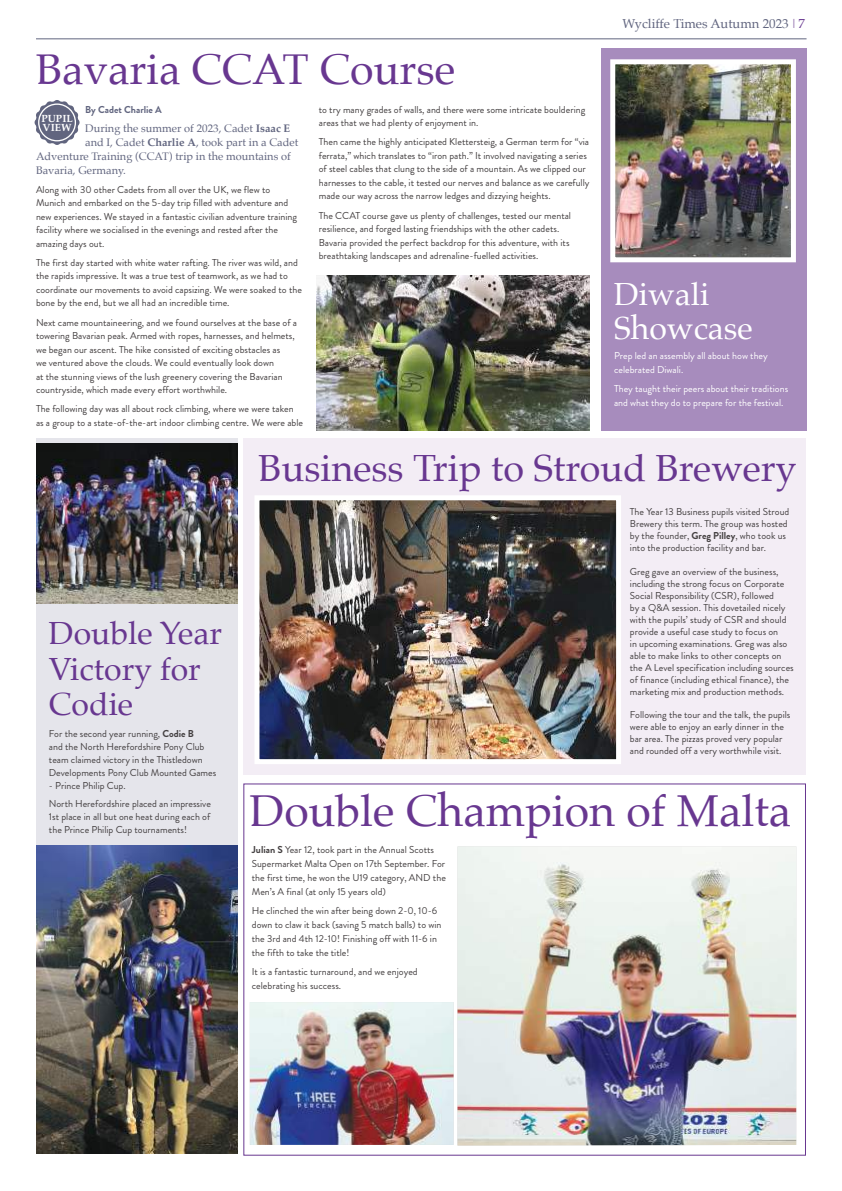
<style>
.page{position:relative;width:842px;height:1191px;background:#fff}
.page>*{position:absolute;margin:0;border:0;box-sizing:border-box;transform-origin:0 0}
.t1{font:44.6px "Palatino";color:#683790}
.t2{font:43px "Palatino";color:#683790}
.t3{font:37.8px "Palatino";color:#683790}
.t4{font:32px/35px "Palatino";color:#683790}
.t5{font:32px/34px "Palatino";color:#fff}
.t6{font:13px "Palatino";color:#61657f}
.t7{font:11px "Palatino";color:#61657f}
.t8{font:700 10.4px/9.4px "Palatino";color:#fff}
.t9{font:10px/13.5px "Brandon Grotesque";color:#444041}
.t10{font:10px/14px "Brandon Grotesque";color:#fff}
.t11{font:700 10px "Brandon Grotesque";color:#61657f}
.s1{font-weight:700}
.s2{font-family:"Brandon Grotesque";color:#a78cbd}
.s3{color:#683790}
</style>
<div class="page">
<hr style="left:36px;top:38px;width:770px;height:1px;background:#61657f">
<img style="left:316px;top:275px;width:274px;height:155px">
<img style="left:457px;top:846px;width:339px;height:299px">
<svg style="left:34px;top:100px;width:46px;height:45px"></svg>
<div style="left:36px;top:438px;width:201px;height:715px;background:#e5e5eb"></div>
<img style="left:36px;top:845px;width:201px;height:308px">
<img style="left:36px;top:444px;width:201px;height:160px">
<div style="left:243px;top:438px;width:563px;height:336px;background:#f3edf5"></div>
<img style="left:260px;top:501px;width:355px;height:257px">
<div style="left:254px;top:495px;width:367px;height:269px;border:5px solid #fff"></div>
<img style="left:250px;top:1002px;width:204px;height:142px">
<div style="left:601px;top:48px;width:205px;height:383px;background:#a78cbd"></div>
<img style="left:616px;top:65px;width:174px;height:191px">
<div style="left:610px;top:59px;width:186px;height:203px;border:5px solid #fff"></div>
<h2 class="t2" style="left:36px;top:33px;width:421px">Bavaria CCAT Course</h2>
<p class="t11" style="left:85px;top:102px;width:78px">By Cadet Charlie A</p>
<p class="t7" style="left:85px;top:119px;width:207px">During the summer of 2023, Cadet <span class="s1">Isaac E</span></p>
<p class="t7" style="left:85px;top:133px;width:215px">and I, Cadet <span class="s1">Charlie A</span>, took part in a Cadet</p>
<p class="t7" style="left:36px;top:147px;width:256px">Adventure Training (CCAT) trip in the mountains of</p>
<p class="t7" style="left:36px;top:161px;width:91px">Bavaria, Germany.</p>
<p class="t9" style="left:36px;top:183px;width:263px">Along with 30 other Cadets from all over the UK, we flew to Munich and embarked on the 5-day trip filled with adventure and new experiences. We stayed in a fantastic civilian adventure training facility where we socialised in the evenings and rested after the amazing days out.</p>
<p class="t9" style="left:36px;top:256px;width:267px">The first day started with white water rafting. The river was wild, and the rapids impressive. It was a true test of teamwork, as we had to coordinate our movements to avoid capsizing. We were soaked to the bone by the end, but we all had an incredible time.</p>
<p class="t9" style="left:36px;top:315px;width:262px">Next came mountaineering, and we found ourselves at the base of a towering Bavarian peak. Armed with ropes, harnesses, and helmets, we began our ascent. The hike consisted of exciting obstacles as<br>we ventured above the clouds. We could eventually look down<br>at the stunning views of the lush greenery covering the Bavarian countryside, which made every effort worthwhile.</p>
<p class="t9" style="left:36px;top:402px;width:269px">The following day was all about rock climbing, where we were taken as a group to a state-of-the-art indoor climbing centre. We were able</p>
<p class="t8" style="left:42px;top:113px;width:33px">PUPIL<br>VIEW</p>
<p class="t9" style="left:319px;top:103px;width:268px">to try many grades of walls, and there were some intricate bouldering areas that we had plenty of enjoyment in.</p>
<p class="t9" style="left:319px;top:135px;width:272px">Then came the highly anticipated Klettersteig, a German term for “via ferrata,” which translates to “iron path.” It involved navigating a series of steel cables that clung to the side of a mountain. As we clipped our harnesses to the cable, it tested our nerves and balance as we carefully made our way across the narrow ledges and dizzying heights.</p>
<p class="t9" style="left:319px;top:208px;width:254px">The CCAT course gave us plenty of challenges, tested our mental resilience, and forged lasting friendships with the other cadets.<br>Bavaria provided the perfect backdrop for this adventure, with its breathtaking landscapes and adrenaline-fuelled activities.</p>
<h3 class="t6" style="left:623px;top:12px;width:184px">Wycliffe Times Autumn 2023 <span class="s2">I</span> <span class="s3">7</span></h3>
<h3 class="t5" style="left:614px;top:277px;width:140px">Diwali<br>Showcase</h3>
<p class="t10" style="left:614px;top:349px;width:155px">Prep led an assembly all about how they celebrated Diwali.</p>
<p class="t10" style="left:614px;top:382px;width:176px">They taught their peers about their traditions and what they do to prepare for the festival.</p>
<h3 class="t4" style="left:49px;top:616px;width:175px">Double Year<br>Victory for<br>Codie</h3>
<p class="t9" style="left:49px;top:727px;width:169px;line-height:13px">For the second year running, <span class="s1">Codie B<br></span>and the North Herefordshire Pony Club team claimed victory in the Thistledown Developments Pony Club Mounted Games</p>
<p class="t9" style="left:49px;top:776px;width:163px;line-height:18.7px">- Prince Philip Cup.<br>North Herefordshire placed an impressive</p>
<p class="t9" style="left:49px;top:810px;width:163px;line-height:13px">1st place in all but one heat during each of the Prince Philip Cup tournaments!</p>
<h3 class="t3" style="left:259px;top:436px;width:540px">Business Trip to Stroud Brewery</h3>
<p class="t9" style="left:630px;top:506px;width:161px;line-height:12px">The Year 13 Business pupils visited Stroud Brewery this term. The group was hosted by the founder, <span class="s1">Greg Pilley</span>, who took us into the production facility and bar.</p>
<p class="t9" style="left:630px;top:565px;width:165px;line-height:12px">Greg gave an overview of the business, including the strong focus on Corporate Social Responsibility (CSR), followed<br>by a Q&amp;A session. This dovetailed nicely with the pupils’ study of CSR and should provide a useful case study to focus on<br>in upcoming examinations. Greg was also able to make links to other concepts on the A Level specification including sources of finance (including ethical finance), the marketing mix and production methods.</p>
<p class="t9" style="left:630px;top:708px;width:162px;line-height:12px">Following the tour and the talk, the pupils were able to enjoy an early dinner in the bar area. The pizzas proved very popular and rounded off a very worthwhile visit.</p>
<h1 class="t1" style="left:250px;top:773px;width:543px">Double Champion of Malta</h1>
<p class="t9" style="left:252px;top:842px;width:196px;line-height:14px"><span class="s1">Julian S</span> Year 12, took part in the Annual Scotts Supermarket Malta Open on 17th September. For the first time, he won the U19 category, AND the Men’s A final (at only 15 years old)</p>
<p class="t9" style="left:252px;top:903px;width:191px;line-height:14px">He clinched the win after being down 2-0, 10-6 down to claw it back (saving 5 match balls) to win the 3rd and 4th 12-10! Finishing off with 11-6 in the fifth to take the title!</p>
<p class="t9" style="left:252px;top:964px;width:167px;line-height:14px">It is a fantastic turnaround, and we enjoyed celebrating his success.</p>
</div>
